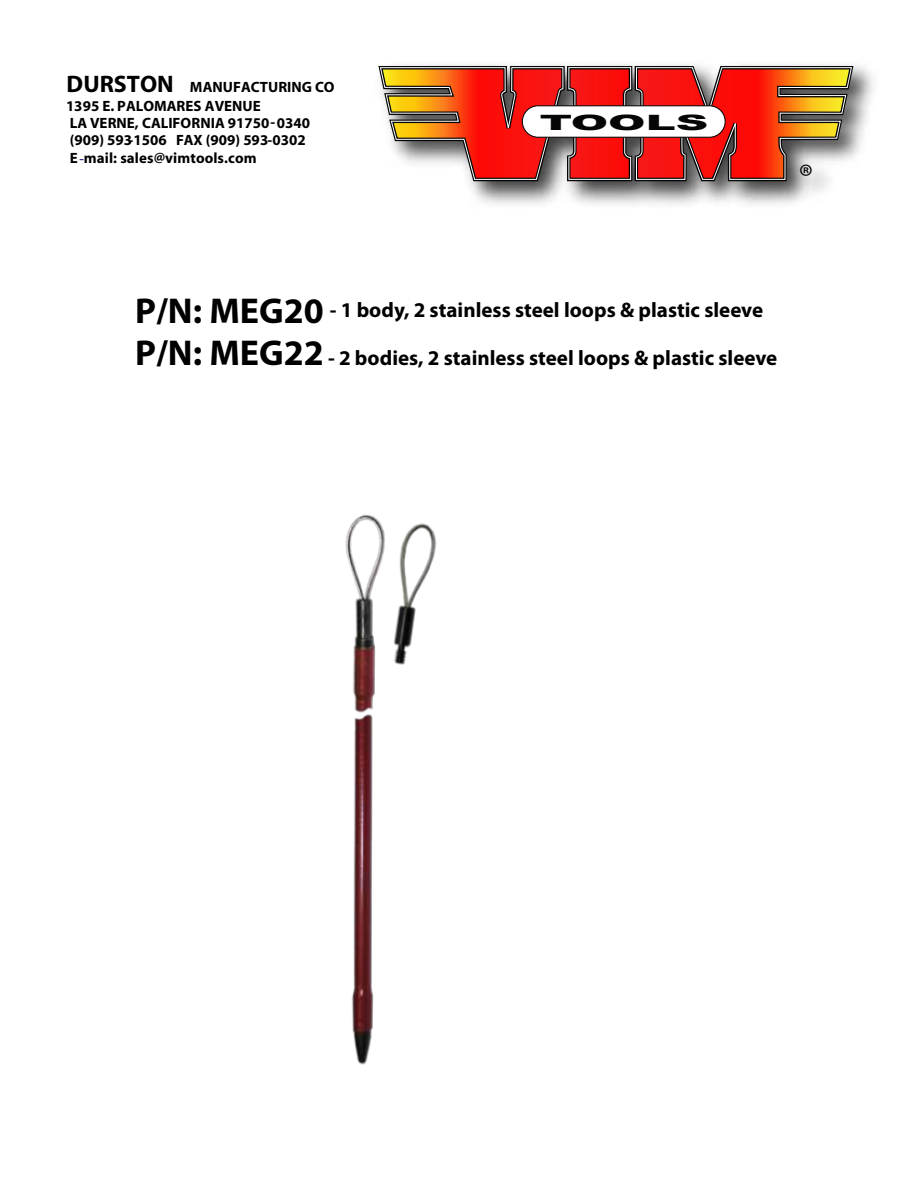
<style>
.page{position:relative;width:919px;height:1189px;background:#fff}
.page>*{position:absolute;margin:0;border:0;box-sizing:border-box;transform-origin:0 0}
.t1{font:700 36px "Myriad Pro";color:#000}
.t2{font:34.2px "Myriad Pro";color:#070606}
.t3{font:900 21.15px "Arial";color:#070606;scale:2.13 1}
.t4{font:700 21px "Myriad Pro";color:#000}
.t5{font:700 15px/17.2px "Myriad";letter-spacing:.005em;color:#000}
.s1{font-size:24px}
.s2{font-family:"Times New Roman";font-weight:400;color:#2b298f}
.s3{font-size:36px}
</style>
<div class="page">
<img style="left:470px;top:65px;width:404px;height:141px">
<svg style="left:378px;top:64px;width:477px;height:119px;background:#cb5b46"></svg>
<div style="left:522px;top:106px;width:202px;height:31px;background:#fff;border-radius:16px"></div>
<div style="left:521px;top:105px;width:204px;height:33px;border:1px solid #070606;border-radius:16px"></div>
<img style="left:345px;top:514px;width:92px;height:551px">
<p class="t5" style="left:66px;top:78px;width:270px;line-height:18.9px"><span class="s1">DURSTON</span> MANUFACTURING CO<br>1395 E. PALOMARES AVENUE</p>
<p class="t5" style="left:70px;top:115px;width:242px">LA VERNE, CALIFORNIA 91750-0340 (909) 593-1506 FAX (909) 593-0302<br>E<span class="s2">-</span>mail: sales@vimtools.com</p>
<h3 class="t3" style="left:539px;top:107px;width:81px">TOOLS</h3>
<h2 class="t2" style="left:798px;top:156px;width:16px">®</h2>
<h1 class="t1" style="left:135px;top:287px;width:190px">P/N: MEG20</h1>
<h3 class="t4" style="left:135px;top:344px;width:643px"><span class="s3">P/N: MEG22</span> - 2 bodies, 2 stainless steel loops &amp; plastic sleeve</h3>
<h3 class="t4" style="left:329px;top:296px;width:435px">- 1 body, 2 stainless steel loops &amp; plastic sleeve</h3>
</div>
